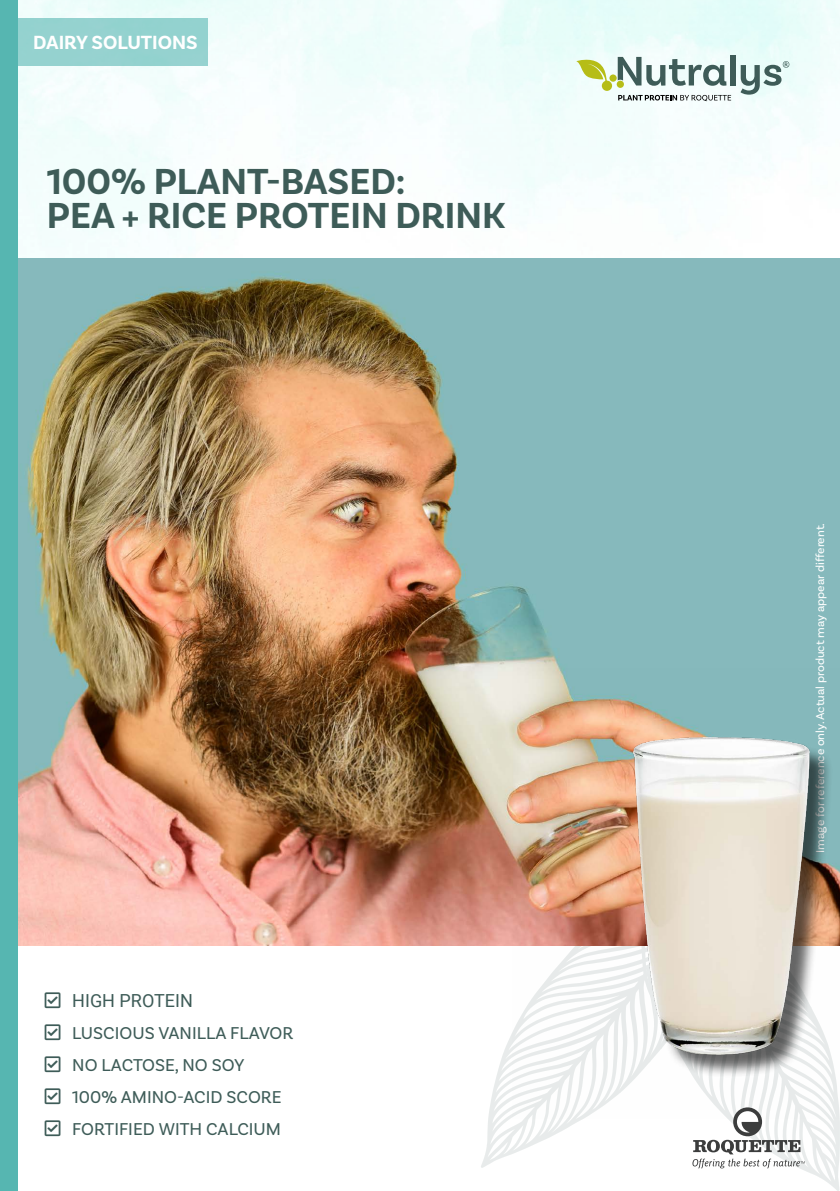
<style>
.page{position:relative;width:840px;height:1191px;background:#fff}
.page>*{position:absolute;margin:0;border:0;box-sizing:border-box;transform-origin:0 0}
.t1{font:700 38px/34px "Basic Sans";color:#3e5c58}
.t2{font:700 20px "Basic Sans";color:#fff}
.t3{font:18px "Basic Sans";color:#3e5c58}
.t4{font:18px "Roboto";color:#3e5c58}
.t5{font:12px "Basic Sans";color:#fff}
</style>
<div class="page">
<svg style="left:698px;top:1119px;width:141px;height:72px"></svg>
<svg style="left:480px;top:945px;width:257px;height:223px"></svg>
<img style="left:18px;top:0;width:821px;height:258px">
<img style="left:18px;top:258px;width:821px;height:687px">
<div style="left:0;top:0;width:18px;height:1191px;background:#56b6b1"></div>
<div style="left:18px;top:18px;width:190px;height:47px;background:#95d2cf"></div>
<img style="left:512px;top:668px;width:327px;height:451px">
<svg style="left:732px;top:1107px;width:29px;height:29px"></svg>
<svg style="left:736px;top:1111px;width:21px;height:21px"></svg>
<svg style="left:692px;top:1139px;width:112px;height:29px"></svg>
<div style="left:730px;top:55px;width:5px;height:30px;background:#3e5c58"></div>
<svg style="left:618px;top:95px;width:112px;height:6px"></svg>
<svg style="left:576px;top:57px;width:30px;height:28px"></svg>
<svg style="left:617px;top:57px;width:109px;height:29px"></svg>
<div style="left:609px;top:74px;width:7px;height:8px;background:#b6bd17;border-radius:50%"></div>
<div style="left:601px;top:81px;width:10px;height:10px;background:#b6bd17;border-radius:50%"></div>
<svg style="left:740px;top:61px;width:48px;height:34px;background:#aec4c1"></svg>
<p class="t2" style="left:33px;top:30px;width:166px">DAIRY SOLUTIONS</p>
<h1 class="t1" style="left:47px;top:165px;width:459px">100% PLANT-BASED:<br>PEA + RICE PROTEIN DRINK</h1>
<p class="t4" style="left:45px;top:988px;width:149px">▲❑◆ HIGH PROTEIN</p>
<p class="t3" style="left:45px;top:1022px;width:250px">▲❑◆ LUSCIOUS VANILLA FLAVOR</p>
<p class="t3" style="left:45px;top:1054px;width:201px">▲❑◆ NO LACTOSE, NO SOY</p>
<p class="t3" style="left:45px;top:1086px;width:238px">▲❑◆ 100% AMINO-ACID SCORE</p>
<p class="t3" style="left:45px;top:1118px;width:237px">▲❑◆ FORTIFIED WITH CALCIUM</p>
<p class="t5" style="left:812px;top:852px;width:331px;rotate:-90deg">Image for reference only. Actual product may appear different.</p>
</div>
